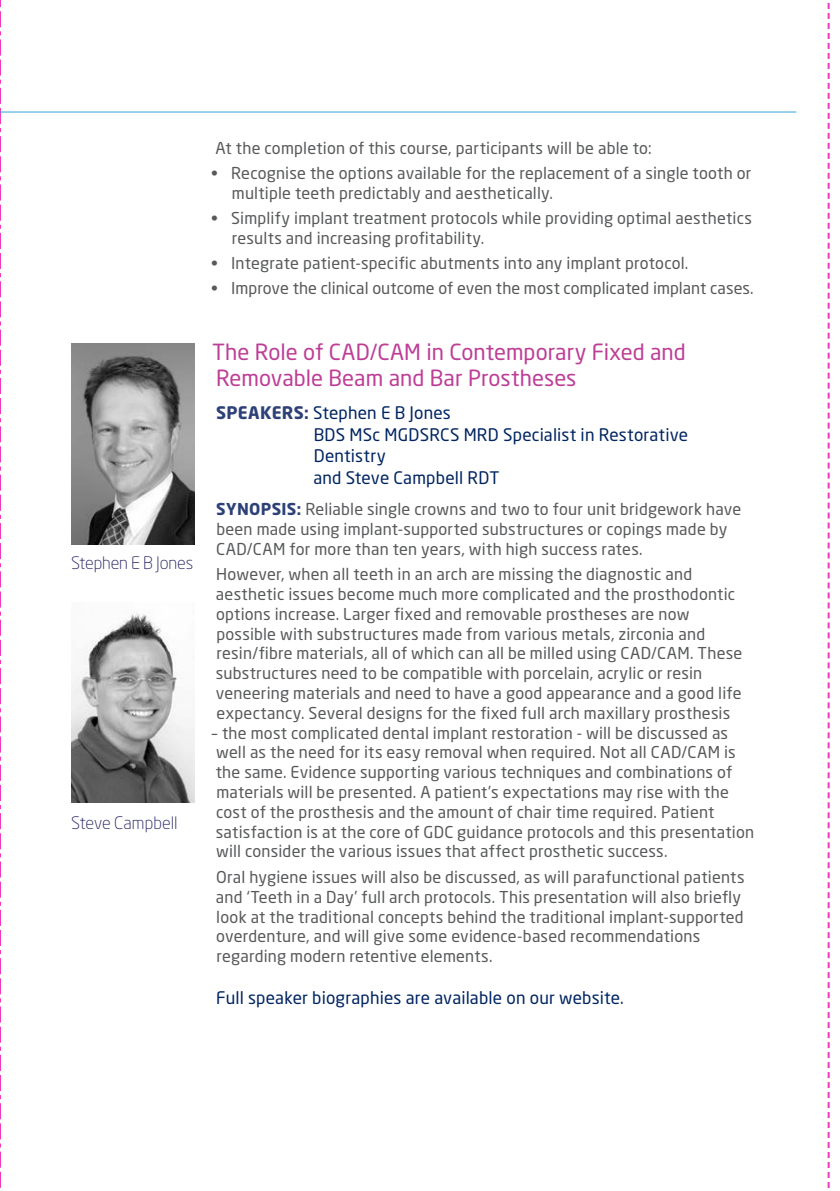
<style>
.page{position:relative;width:840px;height:1191px;background:#fff}
.page>*{position:absolute;margin:0;border:0;box-sizing:border-box;transform-origin:0 0}
.t1{font:22px/26.4px "Neo Sans";color:#bd3e96}
.t2{font:17.2px/21.6px "Neo Sans";letter-spacing:.01em;color:#002561}
.t3{font:300 17px "Neo Sans";letter-spacing:-.005em;color:#262262}
.t4{font:16.2px/19.8px "Neo Sans";letter-spacing:.01em;color:#58595b}
.s1{font-family:"Neo Sans Pro";font-weight:700;color:#2d4178}
</style>
<div class="page">
<svg style="left:827px;top:3px;width:2px;height:1185px"></svg>
<img style="left:71px;top:343px;width:123px;height:201px">
<img style="left:71px;top:612px;width:123px;height:191px">
<hr style="left:0;top:112px;width:795px;height:1px;background:#33a3dc">
<svg style="left:0;top:0;width:1px;height:1188px"></svg>
<p class="t3" style="left:71px;top:553px;width:124px">Stephen E B Jones</p>
<p class="t3" style="left:71px;top:812px;width:108px">Steve Campbell</p>
<p class="t4" style="left:215px;top:138px;width:437px">At the completion of this course, participants will be able to:</p>
<p class="t4" style="left:232px;top:163px;width:520px;text-indent:-21px">• Recognise the options available for the replacement of a single tooth or multiple teeth predictably and aesthetically.</p>
<p class="t4" style="left:232px;top:208px;width:521px;text-indent:-21px">• Simplify implant treatment protocols while providing optimal aesthetics results and increasing profitability.</p>
<p class="t4" style="left:211px;top:253px;width:478px">• Integrate patient-specific abutments into any implant protocol.</p>
<p class="t4" style="left:211px;top:278px;width:543px">• Improve the clinical outcome of even the most complicated implant cases.</p>
<p class="t1" style="left:212px;top:338px;width:475px">The Role of CAD/CAM in Contemporary Fixed and<br>Removable Beam and Bar Prostheses</p>
<p class="t2" style="left:313px;top:402px;width:376px;text-indent:-97px"><span class="s1">SPEAKERS:</span> Stephen E B Jones<br>BDS MSc MGDSRCS MRD Specialist in Restorative<br>Dentistry<br>and Steve Campbell RDT</p>
<p class="t4" style="left:216px;top:499px;width:526px"><span class="s1">SYNOPSIS:</span> Reliable single crowns and two to four unit bridgework have been made using implant-supported substructures or copings made by<br>CAD/CAM for more than ten years, with high success rates.</p>
<p class="t4" style="left:216px;top:564px;width:528px">However, when all teeth in an arch are missing the diagnostic and aesthetic issues become much more complicated and the prosthodontic options increase. Larger fixed and removable prostheses are now possible with substructures made from various metals, zirconia and resin/fibre materials, all of which can all be milled using CAD/CAM. These substructures need to be compatible with porcelain, acrylic or resin veneering materials and need to have a good appearance and a good life expectancy. Several designs for the fixed full arch maxillary prosthesis</p>
<p class="t4" style="left:211px;top:722px;width:544px">– the most complicated dental implant restoration - will be discussed as well as the need for its easy removal when required. Not all CAD/CAM is the same. Evidence supporting various techniques and combinations of materials will be presented. A patient’s expectations may rise with the cost of the prosthesis and the amount of chair time required. Patient satisfaction is at the core of GDC guidance protocols and this presentation will consider the various issues that affect prosthetic success.</p>
<p class="t4" style="left:216px;top:867px;width:529px">Oral hygiene issues will also be discussed, as will parafunctional patients and ‘Teeth in a Day’ full arch protocols. This presentation will also briefly look at the traditional concepts behind the traditional implant-supported overdenture, and will give some evidence-based recommendations regarding modern retentive elements.</p>
<p class="t2" style="left:216px;top:986px;width:409px">Full speaker biographies are available on our website.</p>
</div>
